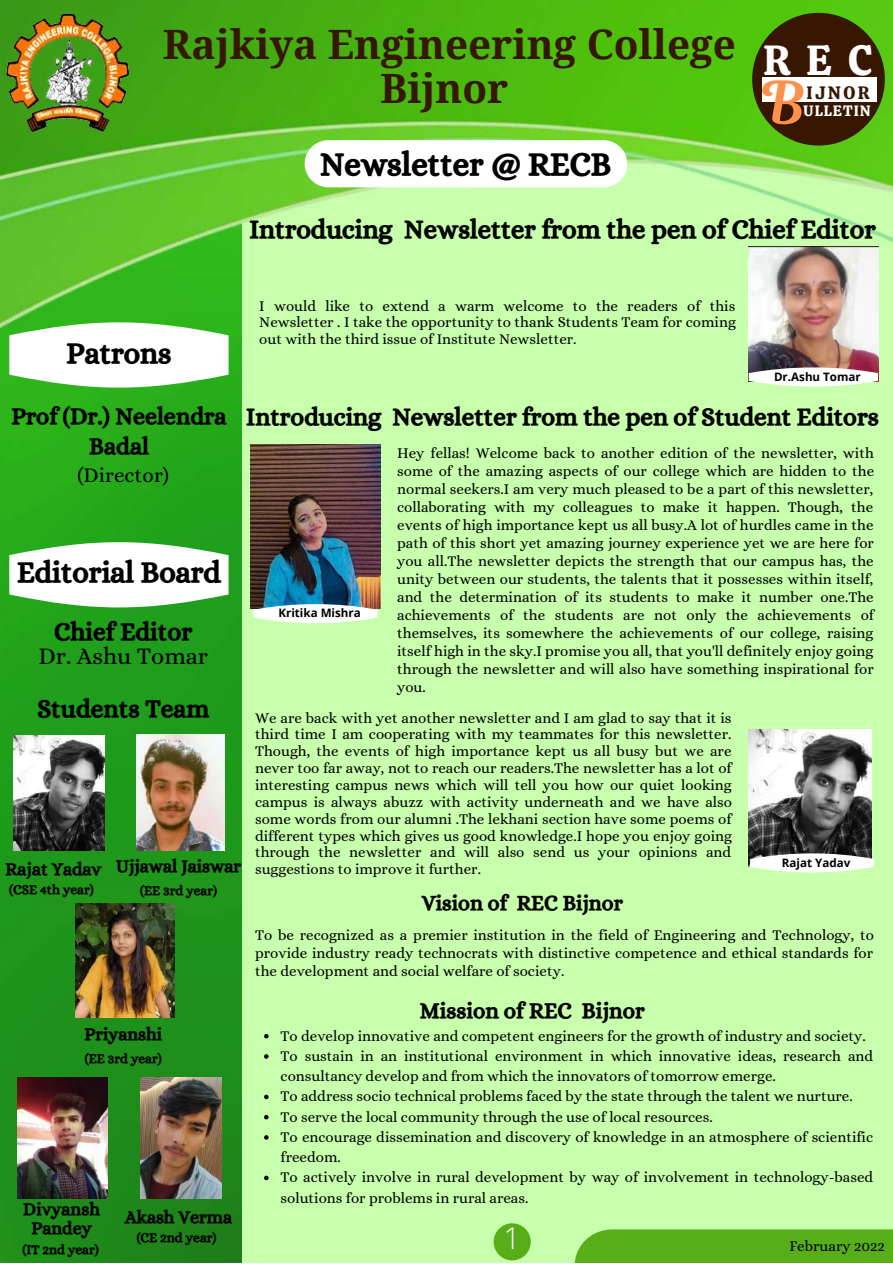
<style>
.page{position:relative;width:893px;height:1264px;background:#fff}
.page>*{position:absolute;margin:0;border:0;box-sizing:border-box;transform-origin:0 0}
.t1{font:58.5px "Magnolia Script";color:#ff914d}
.t2{font:41.85px "Calistoga";color:#fff}
.t3{font:700 40.5px/43.8px "Droid Serif";color:#371702;text-align:center}
.t4{font:33px "CA Generated";color:#000}
.t5{font:30px "CA Generated";color:#000}
.t6{font:300 30px "Open Sans";color:#fff}
.t7{font:26.55px "CA Generated";color:#000}
.t8{font:25.5px "CA Generated";color:#000}
.t9{font:25.05px "CA Generated";color:#000}
.t10{font:24px/30.3px "CA Generated";color:#000;text-align:center}
.t11{font:24px "Alice";color:#000}
.t12{font:22.5px "CA Generated";color:#000}
.t13{font:21.6px "CA Generated";color:#000}
.t14{font:21px "Alice";color:#000}
.t15{font:18px/19px "CA Generated";color:#000;text-align:center}
.t16{font:17.85px "Calistoga";letter-spacing:.14em;color:#371702}
.t17{font:15px/18px "Alice";color:#000;text-align:justify}
.t18{font:15px "Calistoga";letter-spacing:.07em;color:#fff}
.t19{font:13.5px "CA Generated";color:#000}
.t20{font:700 11.55px "Open Sans";color:#000}
</style>
<div class="page">
<div style="left:0;top:0;width:892px;height:1262px;background:#c7ffac"></div>
<img style="left:0;top:1040px;width:241px;height:222px">
<img style="left:0;top:0;width:892px;height:1040px">
<img style="left:1px;top:13px;width:132px;height:126px">
<svg style="left:9px;top:322px;width:219px;height:65px;background:#e1f4de"></svg>
<svg style="left:9px;top:542px;width:219px;height:65px;background:#dff2df"></svg>
<div style="left:493px;top:1223px;width:37px;height:37px;background:#57ae19;border-radius:50%"></div>
<div style="left:574px;top:1229px;width:318px;height:33px;background:#57ae19"></div>
<img style="left:748px;top:246px;width:129px;height:121px">
<img style="left:748px;top:729px;width:123px;height:137px">
<div style="left:752px;top:13px;width:132px;height:132px;background:#371702;border-radius:50%"></div>
<div style="left:761px;top:77px;width:115px;height:25px;background:#fff"></div>
<div style="left:304px;top:140px;width:323px;height:47px;background:#fff"></div>
<svg style="left:748px;top:367px;width:129px;height:19px;background:#e7e4e0"></svg>
<img style="left:251px;top:445px;width:129px;height:163px">
<svg style="left:253px;top:604px;width:124px;height:19px;background:#e6eee8"></svg>
<svg style="left:750px;top:853px;width:124px;height:19px;background:#e2e7e0"></svg>
<img style="left:75px;top:903px;width:99px;height:114px">
<img style="left:136px;top:734px;width:88px;height:116px">
<img style="left:14px;top:735px;width:91px;height:115px">
<img style="left:17px;top:1077px;width:90px;height:120px">
<img style="left:140px;top:1077px;width:81px;height:120px">
<svg style="left:264px;top:1033px;width:4px;height:5px"></svg>
<svg style="left:264px;top:1054px;width:4px;height:4px"></svg>
<svg style="left:264px;top:1094px;width:4px;height:5px"></svg>
<svg style="left:264px;top:1115px;width:4px;height:4px"></svg>
<svg style="left:264px;top:1135px;width:4px;height:4px"></svg>
<svg style="left:264px;top:1175px;width:4px;height:5px"></svg>
<h3 class="t3" style="left:163px;top:23px;width:574px">Rajkiya Engineering College<br>Bijnor</h3>
<h3 class="t4" style="left:320px;top:144px;width:293px">Newsletter @ RECB</h3>
<h2 class="t2" style="left:763px;top:33px;width:110px">REC</h2>
<h1 class="t1" style="left:763px;top:62px;width:44px">B</h1>
<p class="t16" style="left:806px;top:81px;width:64px">IJNOR</p>
<p class="t18" style="left:803px;top:101px;width:69px">ULLETIN</p>
<h3 class="t7" style="left:249px;top:214px;width:627px">Introducing Newsletter from the pen of Chief Editor</h3>
<h3 class="t5" style="left:67px;top:336px;width:106px">Patrons</h3>
<h3 class="t10" style="left:12px;top:401px;width:216px">Prof (Dr.) Neelendra<br>Badal</h3>
<h3 class="t14" style="left:77px;top:462px;width:93px">(Director)</h3>
<h3 class="t5" style="left:17px;top:555px;width:205px">Editorial Board</h3>
<h3 class="t8" style="left:54px;top:616px;width:139px">Chief Editor</h3>
<h3 class="t11" style="left:38px;top:642px;width:171px">Dr. Ashu Tomar</h3>
<p class="t17" style="left:259px;top:297px;width:478px;line-height:16.8px">I would like to extend a warm welcome to the readers of this Newsletter . I take the opportunity to thank Students Team for coming out with the third issue of Institute Newsletter.</p>
<p class="t20" style="left:774px;top:368px;width:88px">Dr.Ashu Tomar</p>
<h3 class="t9" style="left:246px;top:402px;width:634px">Introducing Newsletter from the pen of Student Editors</h3>
<p class="t20" style="left:278px;top:605px;width:84px">Kritika Mishra</p>
<p class="t17" style="left:397px;top:444px;width:478px">Hey fellas! Welcome back to another edition of the newsletter, with some of the amazing aspects of our college which are hidden to the normal seekers.I am very much pleased to be a part of this newsletter, collaborating with my colleagues to make it happen. Though, the events of high importance kept us all busy.A lot of hurdles came in the path of this short yet amazing journey experience yet we are here for you all.The newsletter depicts the strength that our campus has, the unity between our students, the talents that it possesses within itself, and the determination of its students to make it number one.The achievements of the students are not only the achievements of themselves, its somewhere the achievements of our college, raising itself high in the sky.I promise you all, that you'll definitely enjoy going through the newsletter and will also have something inspirational for you.</p>
<h3 class="t8" style="left:37px;top:694px;width:173px">Students Team</h3>
<p class="t15" style="left:6px;top:859px;width:97px">Rajat Yadav</p>
<p class="t19" style="left:9px;top:881px;width:86px">(CSE 4th year)</p>
<p class="t15" style="left:116px;top:856px;width:127px">Ujjawal Jaiswar</p>
<p class="t19" style="left:140px;top:883px;width:78px">(EE 3rd year)</p>
<p class="t15" style="left:85px;top:1024px;width:79px">Priyanshi</p>
<p class="t19" style="left:85px;top:1050px;width:78px">(EE 3rd year)</p>
<p class="t15" style="left:23px;top:1199px;width:78px">Divyansh<br>Pandey</p>
<p class="t19" style="left:23px;top:1241px;width:78px">(IT 2nd year)</p>
<p class="t15" style="left:125px;top:1207px;width:108px">Akash Verma</p>
<p class="t19" style="left:137px;top:1229px;width:81px">(CE 2nd year)</p>
<p class="t17" style="left:255px;top:709px;width:478px;line-height:16.8px">We are back with yet another newsletter and I am glad to say that it is third time I am cooperating with my teammates for this newsletter.<br>Though, the events of high importance kept us all busy but we are never too far away, not to reach our readers.The newsletter has a lot of interesting campus news which will tell you how our quiet looking campus is always abuzz with activity underneath and we have also some words from our alumni .The lekhani section have some poems of different types which gives us good knowledge.I hope you enjoy going through the newsletter and will also send us your opinions and suggestions to improve it further.</p>
<h3 class="t13" style="left:422px;top:889px;width:202px">Vision of REC Bijnor</h3>
<p class="t20" style="left:781px;top:854px;width:70px">Rajat Yadav</p>
<p class="t17" style="left:255px;top:926px;width:620px">To be recognized as a premier institution in the field of Engineering and Technology, to provide industry ready technocrats with distinctive competence and ethical standards for the development and social welfare of society.</p>
<h3 class="t12" style="left:420px;top:997px;width:226px">Mission of REC Bijnor</h3>
<p class="t17" style="left:280px;top:1025px;width:594px;line-height:20.2px;text-align:left">To develop innovative and competent engineers for the growth of industry and society.<br>To sustain in an institutional environment in which innovative ideas, research and consultancy develop and from which the innovators of tomorrow emerge.<br>To address socio technical problems faced by the state through the talent we nurture.<br>To serve the local community through the use of local resources.<br>To encourage dissemination and discovery of knowledge in an atmosphere of scientific freedom.<br>To actively involve in rural development by way of involvement in technology-based solutions for problems in rural areas.</p>
<h3 class="t6" style="left:503px;top:1217px;width:19px">1</h3>
<p class="t17" style="left:789px;top:1237px;width:97px">February 2022</p>
</div>
